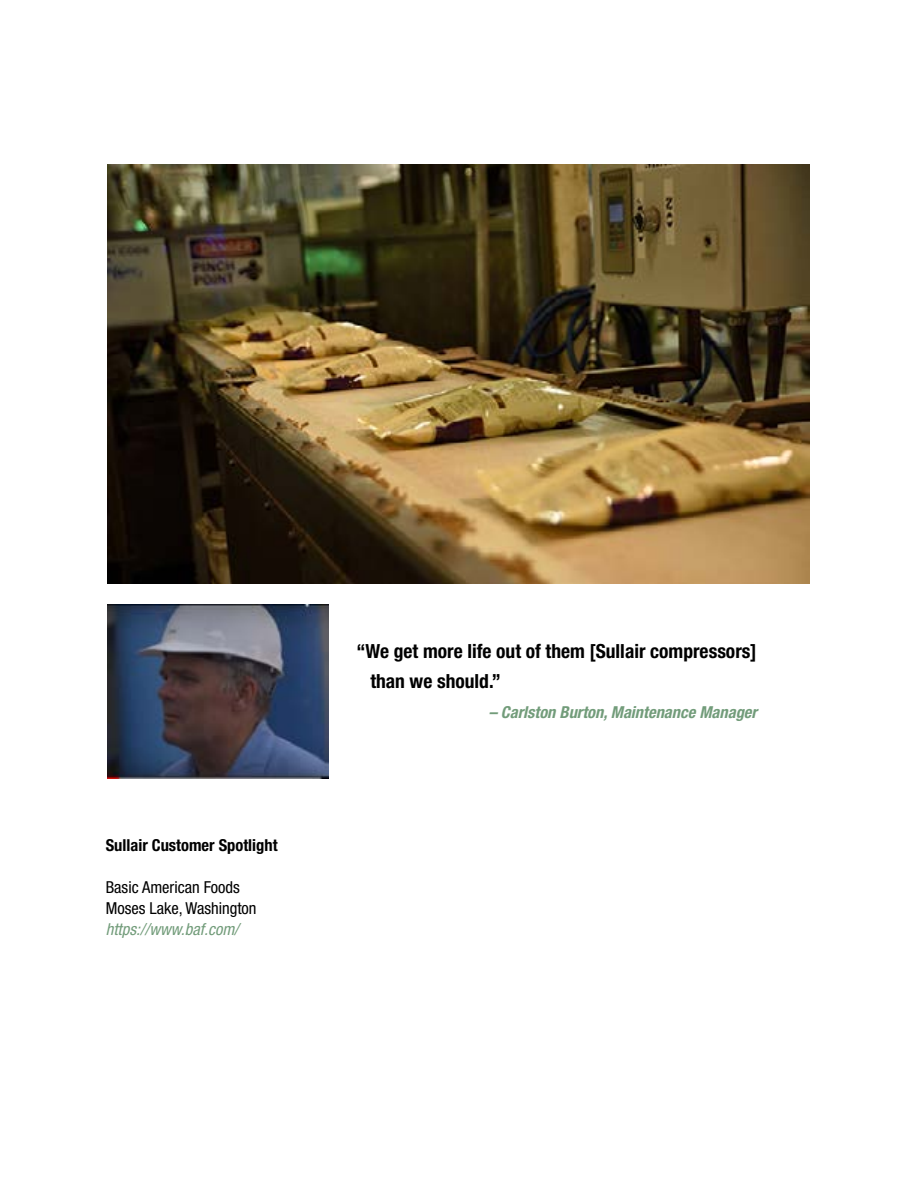
<style>
.page{position:relative;width:918px;height:1188px;background:#fff}
.page>*{position:absolute;margin:0;border:0;box-sizing:border-box;transform-origin:0 0}
.t1{font:700 condensed 19.5px/30px "Helvetica Neue LT Std";color:#000}
.t2{font:condensed 16.5px/21px "Helvetica Neue LT Std";color:#000}
.t3{font:italic 700 condensed 16.5px "Helvetica Neue LT Std";color:#729c7a}
.t4{font:700 condensed 16.5px "Helvetica Neue LT Std";color:#000}
.t5{font:italic condensed 16.5px "Helvetica Neue LT Std";color:#729c7a}
</style>
<div class="page">
<img style="left:108px;top:164px;width:702px;height:420px">
<img style="left:108px;top:604px;width:220px;height:174px">
<p class="t4" style="left:106px;top:835px;width:173px">Sullair Customer Spotlight</p>
<p class="t2" style="left:106px;top:876px;width:152px">Basic American Foods<br>Moses Lake, Washington</p>
<p class="t5" style="left:106px;top:920px;width:135px">https://www.baf.com/</p>
<p class="t1" style="left:370px;top:636px;width:388px;text-indent:-14px">“We get more life out of them [Sullair compressors] than we should.”</p>
<p class="t3" style="left:489px;top:702px;width:270px">– Carlston Burton, Maintenance Manager</p>
</div>
